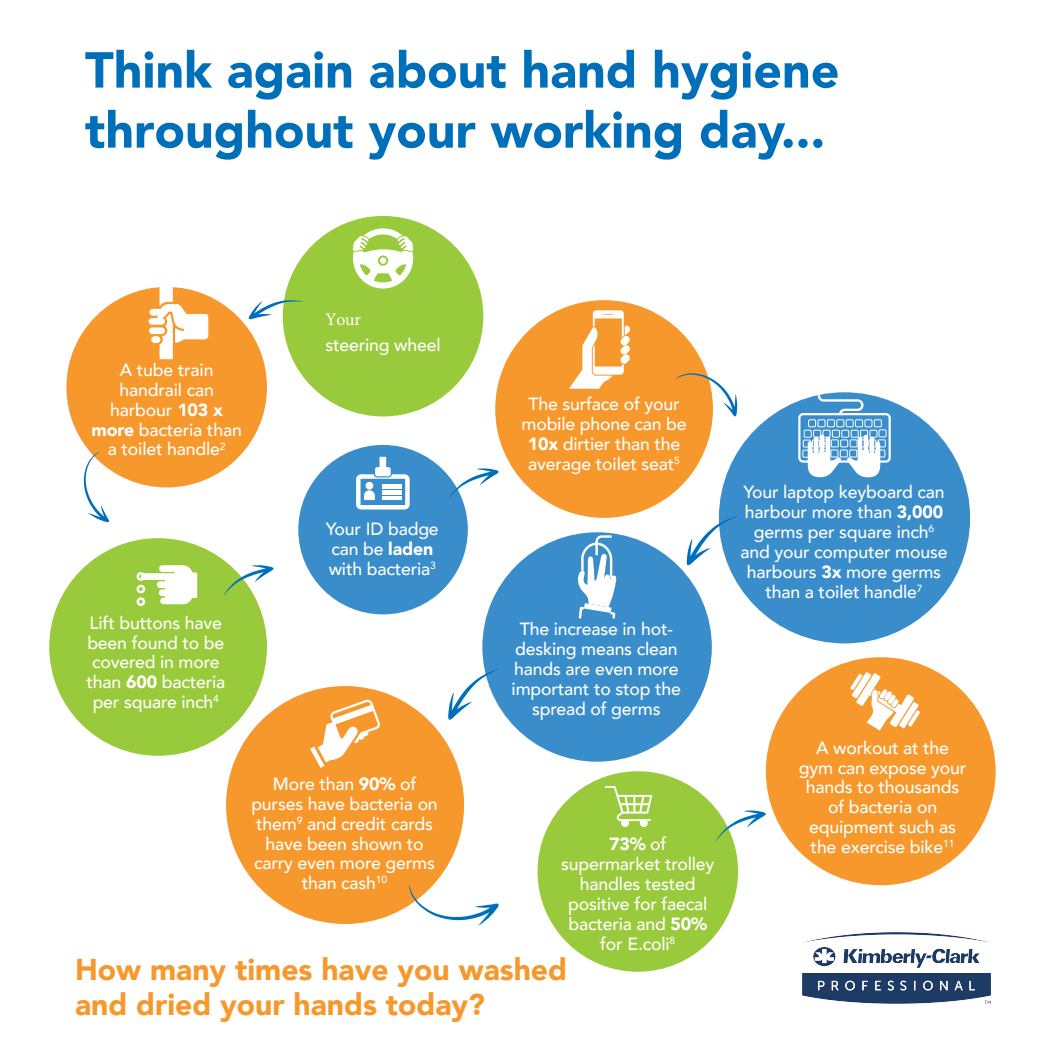
<style>
.page{position:relative;width:1048px;height:1037px;background:#fff}
.page>*{position:absolute;margin:0;border:0;box-sizing:border-box;transform-origin:0 0}
.t1{font:900 50px/60px "Avenir";color:#006fba}
.t2{font:900 30px/35px "Avenir";color:#f7982c}
.t3{font:500 17.75px/20px "Avenir";letter-spacing:-.01em;color:#fff;text-align:center}
.s1{font-weight:900}
.s2{font-family:"Minion Pro";font-weight:400}
</style>
<div class="page">
<div style="left:298px;top:445px;width:169px;height:169px;background:#3a8dcb;border-radius:50%"></div>
<svg style="left:356px;top:456px;width:53px;height:53px"></svg>
<div style="left:537px;top:771px;width:200px;height:200px;background:#99ca3b;border-radius:50%"></div>
<svg style="left:604px;top:785px;width:48px;height:41px"></svg>
<div style="left:283px;top:216px;width:200px;height:200px;background:#99ca3b;border-radius:50%"></div>
<svg style="left:352px;top:228px;width:62px;height:61px"></svg>
<div style="left:765px;top:657px;width:230px;height:228px;background:#f7982c;border-radius:50%"></div>
<svg style="left:850px;top:672px;width:69px;height:58px"></svg>
<div style="left:495px;top:300px;width:217px;height:218px;background:#f7982c;border-radius:50%"></div>
<svg style="left:569px;top:310px;width:61px;height:78px"></svg>
<div style="left:226px;top:686px;width:238px;height:237px;background:#f7982c;border-radius:50%"></div>
<svg style="left:310px;top:699px;width:70px;height:68px"></svg>
<div style="left:49px;top:538px;width:218px;height:217px;background:#99ca3b;border-radius:50%"></div>
<div style="left:136px;top:597px;width:9px;height:9px;border:2px solid #fff;border-radius:50%"></div>
<div style="left:136px;top:584px;width:9px;height:9px;border:2px solid #fff;border-radius:50%"></div>
<div style="left:136px;top:572px;width:9px;height:8px;border:2px solid #fff;border-radius:50%"></div>
<svg style="left:141px;top:565px;width:56px;height:39px"></svg>
<div style="left:66px;top:287px;width:201px;height:200px;background:#f7982c;border-radius:50%"></div>
<div style="left:151px;top:336px;width:9px;height:7px;background:#fff;border-radius:3px"></div>
<div style="left:149px;top:327px;width:16px;height:7px;background:#fff;border-radius:3px"></div>
<div style="left:149px;top:318px;width:16px;height:6px;background:#fff;border-radius:3px"></div>
<div style="left:149px;top:309px;width:15px;height:6px;background:#fff;border-radius:3px"></div>
<svg style="left:157px;top:287px;width:51px;height:72px"></svg>
<svg style="left:248px;top:300px;width:54px;height:19px"></svg>
<svg style="left:84px;top:452px;width:25px;height:70px"></svg>
<svg style="left:224px;top:565px;width:49px;height:30px"></svg>
<svg style="left:449px;top:468px;width:49px;height:30px"></svg>
<svg style="left:675px;top:373px;width:62px;height:43px"></svg>
<svg style="left:409px;top:885px;width:89px;height:40px"></svg>
<svg style="left:716px;top:810px;width:49px;height:30px"></svg>
<div style="left:482px;top:532px;width:229px;height:229px;background:#3a8dcb;border-radius:50%"></div>
<svg style="left:576px;top:534px;width:41px;height:85px"></svg>
<div style="left:718px;top:392px;width:251px;height:251px;background:#3a8dcb;border-radius:50%"></div>
<svg style="left:817px;top:394px;width:46px;height:19px"></svg>
<div style="left:845px;top:419px;width:8px;height:8px;border:1px solid #fff"></div>
<div style="left:817px;top:419px;width:8px;height:8px;border:1px solid #fff"></div>
<div style="left:807px;top:419px;width:8px;height:8px;border:1px solid #fff"></div>
<div style="left:826px;top:419px;width:8px;height:8px;border:1px solid #fff"></div>
<div style="left:836px;top:419px;width:7px;height:8px;border:1px solid #fff"></div>
<div style="left:864px;top:419px;width:8px;height:8px;border:1px solid #fff"></div>
<div style="left:873px;top:419px;width:8px;height:8px;border:1px solid #fff"></div>
<div style="left:854px;top:419px;width:8px;height:8px;border:1px solid #fff"></div>
<div style="left:798px;top:413px;width:92px;height:49px;border:2px solid #fff;border-radius:4px"></div>
<svg style="left:802px;top:429px;width:84px;height:48px"></svg>
<svg style="left:448px;top:669px;width:50px;height:50px"></svg>
<svg style="left:686px;top:516px;width:50px;height:49px"></svg>
<img style="left:802px;top:932px;width:188px;height:71px">
<p class="t1" style="left:85px;top:39px;width:755px">Think again about hand hygiene throughout your working day...</p>
<p class="t3" style="left:91px;top:358px;width:152px">A tube train handrail can harbour <span class="s1">103 x more</span> bacteria than a toilet handle<sup>2</sup></p>
<p class="t3" style="left:86px;top:611px;width:140px">Lift buttons have been found to be covered in more than <span class="s1">600</span> bacteria per square inch<sup>4</sup></p>
<p class="t3" style="left:325px;top:305px;width:117px;line-height:26px;text-align:left"><span class="s2">Your<br></span>steering wheel</p>
<p class="t3" style="left:326px;top:518px;width:114px;text-align:left">Your ID badge can be <span class="s1">laden </span>with bacteria<sup>3</sup></p>
<p class="t3" style="left:521px;top:393px;width:167px">The surface of your mobile phone can be<br><span class="s1">10x</span> dirtier than the average toilet seat<sup>5</sup></p>
<p class="t3" style="left:511px;top:617px;width:171px">The increase in hot&shy;desking means clean hands are even more important to stop the spread of germs</p>
<p class="t3" style="left:251px;top:772px;width:188px">More than <span class="s1">90%</span> of purses have bacteria on them<sup>9</sup> and credit cards have been shown to carry even more germs than cash<sup>10</sup></p>
<p class="t3" style="left:561px;top:833px;width:155px"><span class="s1">73%</span> of supermarket trolley handles tested positive for faecal bacteria and <span class="s1">50% </span>for E.coli<sup>8</sup></p>
<p class="t2" style="left:75px;top:951px;width:493px">How many times have you washed and dried your hands today?</p>
<p class="t3" style="left:740px;top:481px;width:208px">Your laptop keyboard can harbour more than <span class="s1">3,000 </span>germs per square inch<sup>6 </sup>and your computer mouse harbours <span class="s1">3x</span> more germs than a toilet handle<sup>7</sup></p>
<p class="t3" style="left:798px;top:736px;width:169px">A workout at the gym can expose your hands to thousands of bacteria on equipment such as the exercise bike<sup>11</sup></p>
</div>
